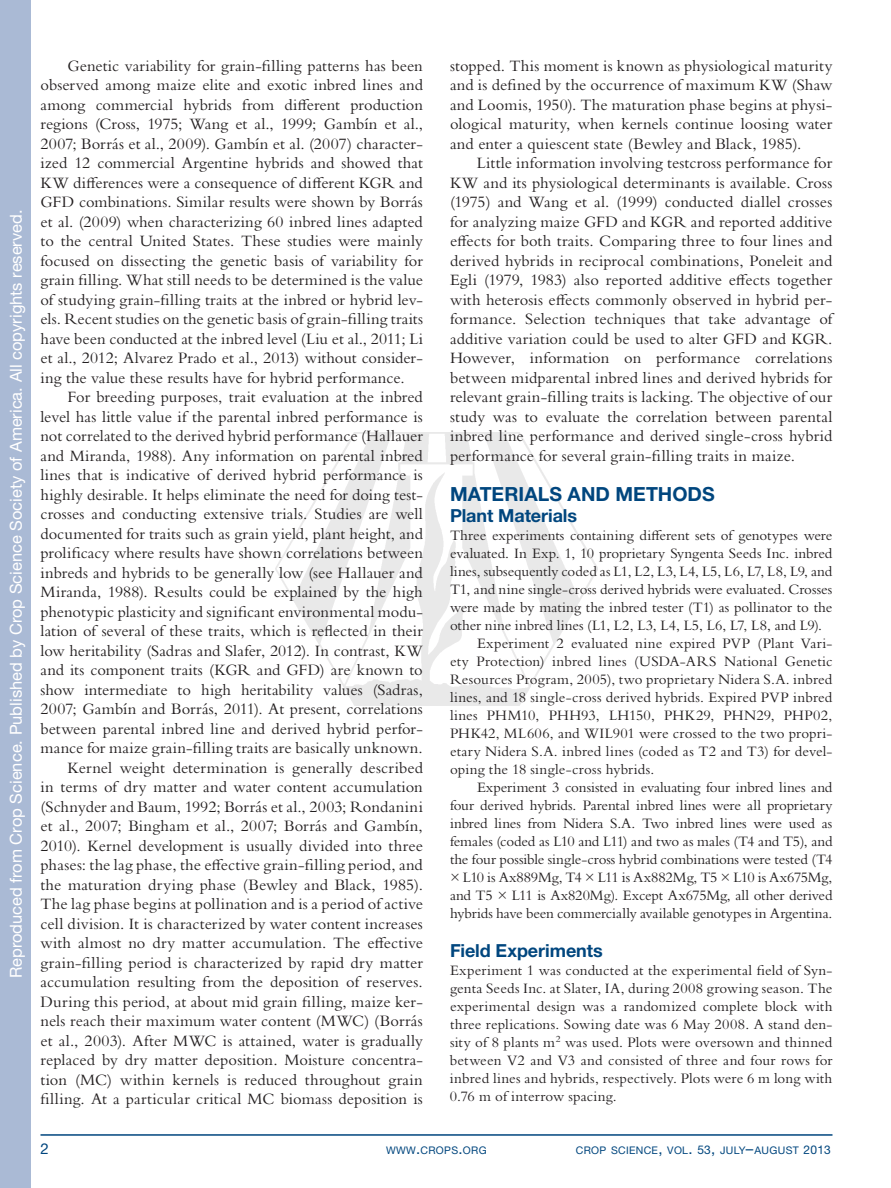
<style>
.page{position:relative;width:891px;height:1188px;background:#fff}
.page>*{position:absolute;margin:0;border:0;box-sizing:border-box;transform-origin:0 0}
.t1{font:700 19.5px "Helvetica Neue LT Std";letter-spacing:.005em;color:#00467e}
.t2{font:700 18px "Helvetica Neue LT Std";letter-spacing:-.005em;color:#00467e}
.t3{font:16.5px/19.5px "Bembo Std";letter-spacing:.005em;color:#231f20;text-align:justify}
.t4{font:16.5px "Helvetica Neue LT Std";color:#fff}
.t5{font:15px/18px "Bembo Std";color:#231f20;text-align:justify}
.t6{font:15px "Bembo Std";letter-spacing:-.02em;color:#231f20}
.t7{font:15px "Bembo Std";letter-spacing:.02em;color:#231f20}
.t8{font:15px "Helvetica Neue LT Std";color:#00467e}
.t9{font:10.5px "Helvetica Neue LT Std";letter-spacing:.03em;color:#00467e}
.s1{font-size:15px}
.s2{font-size:12px}
</style>
<div class="page">
<img style="left:275px;top:432px;width:323px;height:274px">
<hr style="left:40px;top:1134px;width:792px;height:2px;background:#00467e">
<div style="left:0;top:0;width:30px;height:1188px;background:#aabad5"></div>
<p class="t4" style="left:6px;top:978px;width:770px;rotate:-90deg">Reproduced from Crop Science. Published by Crop Science Society of America. All copyrights reserved.</p>
<p class="t3" style="left:41px;top:55px;width:384px;text-indent:27px">Genetic variability for grain-filling patterns has been observed among maize elite and exotic inbred lines and among commercial hybrids from different production regions (Cross, 1975; Wang et al., 1999; Gambín et al., 2007; Borrás et al., 2009). Gambín et al. (2007) character&shy;ized 12 commercial Argentine hybrids and showed that KW differences were a consequence of different KGR and GFD combinations. Similar results were shown by Borrás et al. (2009) when characterizing 60 inbred lines adapted to the central United States. These studies were mainly focused on dissecting the genetic basis of variability for grain filling. What still needs to be determined is the value of studying grain-filling traits at the inbred or hybrid lev&shy;els. Recent studies on the genetic basis of grain-filling traits have been conducted at the inbred level (Liu et al., 2011; Li et al., 2012; Alvarez Prado et al., 2013) without consider&shy;ing the value these results have for hybrid performance.</p>
<p class="t3" style="left:41px;top:387px;width:384px;text-align:right">For breeding purposes, trait evaluation at the inbred level has little value if the parental inbred performance is not correlated to the derived hybrid performance (Hallauer and Miranda, 1988). Any information on parental inbred lines that is indicative of derived hybrid performance is highly desirable. It helps eliminate the need for doing test&shy;crosses and conducting extensive trials. Studies are well documented for traits such as grain yield, plant height, and prolificacy where results have shown correlations between inbreds and hybrids to be generally low (see Hallauer and Miranda, 1988). Results could be explained by the high phenotypic plasticity and significant environmental modu&shy;lation of several of these traits, which is reflected in their low heritability (Sadras and Slafer, 2012). In contrast, KW and its component traits (KGR and GFD) are known to show intermediate to high heritability values (Sadras, 2007; Gambín and Borrás, 2011). At present, correlations between parental inbred line and derived hybrid perfor&shy;mance for maize grain-filling traits are basically unknown.<br>Kernel weight determination is generally described<br>in terms of dry matter and water content accumulation (Schnyder and Baum, 1992; Borrás et al., 2003; Rondanini et al., 2007; Bingham et al., 2007; Borrás and Gambín, 2010). Kernel development is usually divided into three phases: the lag phase, the effective grain-filling period, and the maturation drying phase (Bewley and Black, 1985).<br>The lag phase begins at pollination and is a period of active cell division. It is characterized by water content increases with almost no dry matter accumulation. The effective grain-filling period is characterized by rapid dry matter accumulation resulting from the deposition of reserves.<br>During this period, at about mid grain filling, maize ker&shy;nels reach their maximum water content (MWC) (Borrás et al., 2003). After MWC is attained, water is gradually replaced by dry matter deposition. Moisture concentra&shy;tion (MC) within kernels is reduced throughout grain filling. At a particular critical MC biomass deposition is</p>
<p class="t3" style="left:450px;top:55px;width:384px">stopped. This moment is known as physiological maturity and is defined by the occurrence of maximum KW (Shaw and Loomis, 1950). The maturation phase begins at physi&shy;ological maturity, when kernels continue loosing water and enter a quiescent state (Bewley and Black, 1985).</p>
<p class="t3" style="left:450px;top:153px;width:384px;text-indent:27px">Little information involving testcross performance for KW and its physiological determinants is available. Cross (1975) and Wang et al. (1999) conducted diallel crosses for analyzing maize GFD and KGR and reported additive effects for both traits. Comparing three to four lines and derived hybrids in reciprocal combinations, Poneleit and Egli (1979, 1983) also reported additive effects together with heterosis effects commonly observed in hybrid per&shy;formance. Selection techniques that take advantage of additive variation could be used to alter GFD and KGR.<br>However, information on performance correlations between midparental inbred lines and derived hybrids for relevant grain-filling traits is lacking. The objective of our study was to evaluate the correlation between parental inbred line performance and derived single-cross hybrid performance for several grain-filling traits in maize.</p>
<p class="t1" style="left:450px;top:482px;width:266px">MATERIALS AND METHODS</p>
<p class="t2" style="left:450px;top:504px;width:129px">Plant Materials</p>
<p class="t5" style="left:450px;top:526px;width:384px">Three experiments containing different sets of genotypes were</p>
<p class="t5" style="left:450px;top:544px;width:384px">evaluated. In Exp. 1, 10 proprietary Syngenta Seeds Inc. inbred</p>
<p class="t5" style="left:450px;top:562px;width:384px">lines, subsequently coded as L1, L2, L3, L4, L5, L6, L7, L8, L9, and</p>
<p class="t5" style="left:450px;top:580px;width:384px">T1, and nine single-cross derived hybrids were evaluated. Crosses</p>
<p class="t5" style="left:450px;top:598px;width:384px">were made by mating the inbred tester (T1) as pollinator to the</p>
<p class="t5" style="left:450px;top:616px;width:374px">other nine inbred lines (L1, L2, L3, L4, L5, L6, L7, L8, and L9).</p>
<p class="t7" style="left:477px;top:635px;width:357px">Experiment 2 evaluated nine expired PVP (Plant Vari-</p>
<p class="t5" style="left:450px;top:652px;width:384px">ety Protection) inbred lines (USDA-ARS National Genetic</p>
<p class="t5" style="left:450px;top:670px;width:384px">Resources Program, 2005), two proprietary Nidera S.A. inbred</p>
<p class="t5" style="left:450px;top:688px;width:384px">lines, and 18 single-cross derived hybrids. Expired PVP inbred</p>
<p class="t5" style="left:450px;top:706px;width:384px">lines PHM10, PHH93, LH150, PHK29, PHN29, PHP02,</p>
<p class="t5" style="left:450px;top:724px;width:384px">PHK42, ML606, and WIL901 were crossed to the two propri-</p>
<p class="t5" style="left:450px;top:742px;width:384px">etary Nidera S.A. inbred lines (coded as T2 and T3) for devel-</p>
<p class="t5" style="left:450px;top:760px;width:206px">oping the 18 single-cross hybrids.</p>
<p class="t5" style="left:477px;top:778px;width:357px">Experiment 3 consisted in evaluating four inbred lines and</p>
<p class="t6" style="left:450px;top:797px;width:384px">four derived hybrids. Parental inbred lines were all proprietary</p>
<p class="t5" style="left:450px;top:814px;width:384px">inbred lines from Nidera S.A. Two inbred lines were used as</p>
<p class="t6" style="left:450px;top:833px;width:384px">females (coded as L10 and L11) and two as males (T4 and T5), and</p>
<p class="t5" style="left:450px;top:850px;width:384px">the four possible single-cross hybrid combinations were tested (T4</p>
<p class="t5" style="left:450px;top:868px;width:384px">× L10 is Ax889Mg, T4 × L11 is Ax882Mg, T5 × L10 is Ax675Mg,</p>
<p class="t5" style="left:450px;top:886px;width:384px">and T5 × L11 is Ax820Mg). Except Ax675Mg, all other derived</p>
<p class="t5" style="left:450px;top:904px;width:384px">hybrids have been commercially available genotypes in Argentina.</p>
<p class="t2" style="left:450px;top:939px;width:154px">Field Experiments</p>
<p class="t5" style="left:450px;top:961px;width:384px">Experiment 1 was conducted at the experimental field of Syn&shy;genta Seeds Inc. at Slater, IA, during 2008 growing season. The experimental design was a randomized complete block with three replications. Sowing date was 6 May 2008. A stand den&shy;sity of 8 plants m<sup>2</sup> was used. Plots were oversown and thinned between V2 and V3 and consisted of three and four rows for inbred lines and hybrids, respectively. Plots were 6 m long with 0.76 m of interrow spacing.</p>
<p class="t8" style="left:40px;top:1139px;width:10px">2</p>
<p class="t9" style="left:386px;top:1144px;width:102px">WWW<span class="s1">.</span>CROPS<span class="s1">.</span>ORG</p>
<p class="t9" style="left:576px;top:1144px;width:257px">CROP SCIENCE<span class="s1">,</span> VOL<span class="s1">.</span> <span class="s2">53</span><span class="s1">,</span> JULY<span class="s1">–</span>AUGUST <span class="s2">2013</span></p>
</div>
